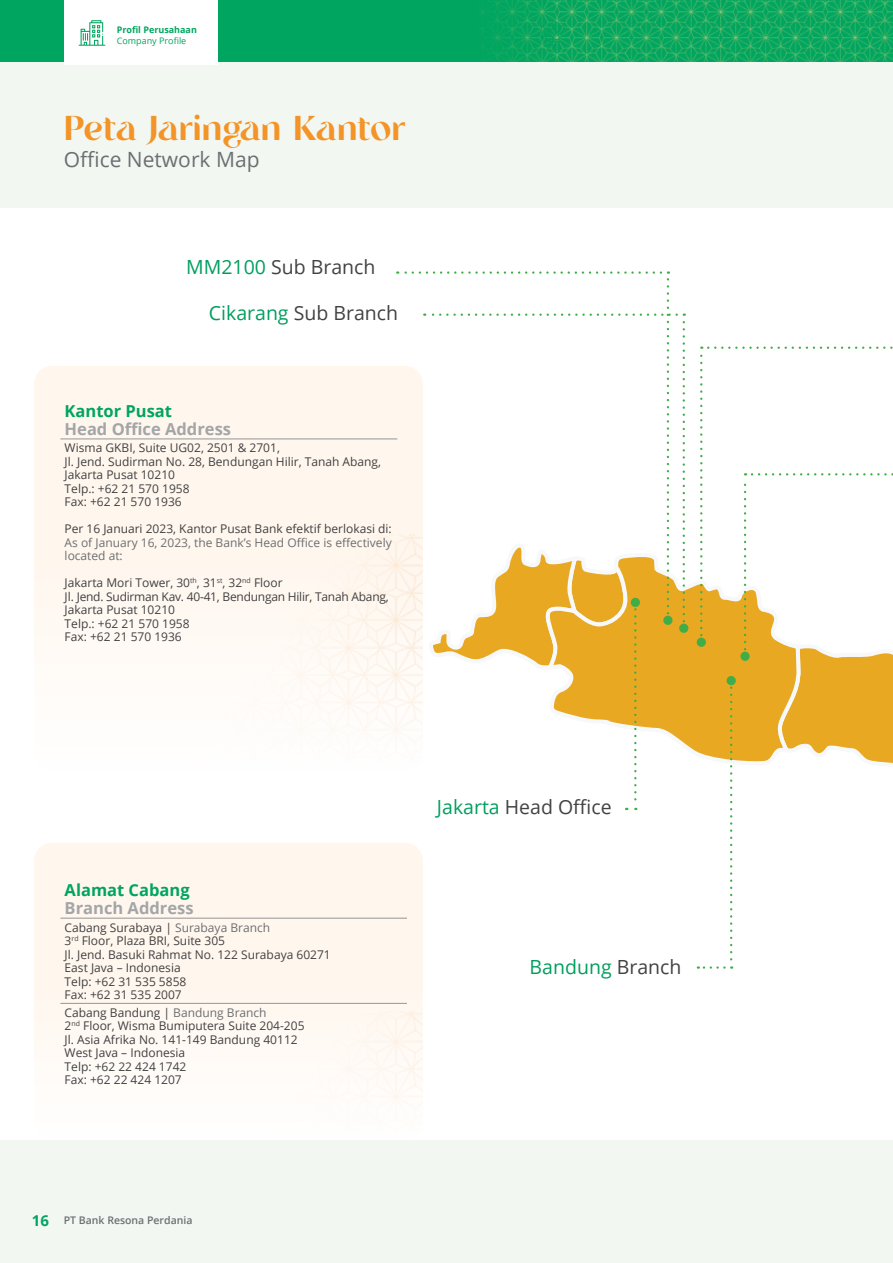
<style>
.page{position:relative;width:893px;height:1263px;background:#fff}
.page>*{position:absolute;margin:0;border:0;box-sizing:border-box;transform-origin:0 0}
.t1{font:34.5px "Tangerine";color:#f49427}
.t2{font:21px "Open Sans";color:#6d6e71}
.t3{font:19.5px "Open Sans";color:#424243}
.t4{font:19.5px "Open Sans";color:#009e5e}
.t5{font:700 16.5px "Open Sans";color:#a3a5a8}
.t6{font:700 16.5px "Open Sans";color:#00a55f}
.t7{font:12px/13.5px "Open Sans";color:#414042}
.t8{font:12px/13.5px "Open Sans";color:#6d6e71}
.t9{font:600 10.5px "Open Sans";color:#6d6e71}
.t10{font:700 9px "Open Sans";color:#00a55f}
.t11{font:9px "Open Sans";color:#00a55f}
.s1{color:#009e5e}
.s2{color:#6d6e71}
.s3{font-weight:700;font-size:15px;color:#00a55f}
.s4{color:#424243}
</style>
<div class="page">
<div style="left:0;top:0;width:893px;height:64px;background:#00a55f"></div>
<img style="left:480px;top:0;width:413px;height:62px">
<div style="left:0;top:62px;width:893px;height:1201px;background:#f2f7f2"></div>
<div style="left:0;top:208px;width:893px;height:932px;background:#fff"></div>
<div style="left:34px;top:366px;width:389px;height:405px;background:#fff7ee;border-radius:18px"></div>
<img style="left:171px;top:537px;width:226px;height:234px">
<div style="left:34px;top:843px;width:389px;height:297px;background:#fff7ee;border-radius:18px"></div>
<div style="left:171px;top:1011px;width:252px;height:129px;background:#fffbf7"></div>
<svg style="left:802px;top:648px;width:91px;height:115px;background:#ebb442"></svg>
<svg style="left:677px;top:548px;width:125px;height:219px;fill:#e9a822"></svg>
<svg style="left:730px;top:688px;width:2px;height:281px"></svg>
<svg style="left:698px;top:966px;width:26px;height:3px"></svg>
<div style="left:727px;top:676px;width:9px;height:9px;background:#41ad49;border-radius:50%"></div>
<svg style="left:683px;top:313px;width:2px;height:308px"></svg>
<svg style="left:397px;top:271px;width:280px;height:539px"></svg>
<div style="left:679px;top:624px;width:9px;height:9px;background:#41ad49;border-radius:50%"></div>
<svg style="left:700px;top:347px;width:2px;height:288px"></svg>
<svg style="left:708px;top:347px;width:185px;height:2px"></svg>
<div style="left:697px;top:638px;width:9px;height:9px;background:#41ad49;border-radius:50%"></div>
<svg style="left:744px;top:473px;width:2px;height:176px"></svg>
<svg style="left:752px;top:473px;width:141px;height:2px"></svg>
<div style="left:740px;top:652px;width:10px;height:9px;background:#41ad49;border-radius:50%"></div>
<hr style="left:60px;top:918px;width:347px;height:1px;background:#939598">
<hr style="left:60px;top:1003px;width:347px;height:1px;background:#939598">
<hr style="left:60px;top:439px;width:337px;height:1px;background:#939598">
<div style="left:64px;top:0;width:153px;height:65px;background:#fff"></div>
<svg style="left:541px;top:21px;width:23px;height:25px"></svg>
<svg style="left:79px;top:20px;width:26px;height:26px"></svg>
<p class="t10" style="left:117px;top:23px;width:82px">Profil Perusahaan</p>
<p class="t11" style="left:117px;top:34px;width:71px">Company Profile</p>
<h1 class="t1" style="left:64px;top:107px;width:343px">Peta Jaringan Kantor</h1>
<h2 class="t2" style="left:64px;top:145px;width:197px">Office Network Map</h2>
<h3 class="t3" style="left:186px;top:254px;width:191px"><span class="s1">MM2100</span> Sub Branch</h3>
<h3 class="t3" style="left:209px;top:299px;width:191px"><span class="s1">Cikarang</span> Sub Branch</h3>
<h3 class="t6" style="left:65px;top:399px;width:109px">Kantor Pusat</h3>
<h3 class="t5" style="left:65px;top:417px;width:168px">Head Office Address</h3>
<p class="t7" style="left:65px;top:441px;width:318px">Wisma GKBI, Suite UG02, 2501 &amp; 2701,<br>Jl. Jend. Sudirman No. 28, Bendungan Hilir, Tanah Abang,<br>Jakarta Pusat 10210<br>Telp.: +62 21 570 1958<br>Fax: +62 21 570 1936</p>
<p class="t7" style="left:65px;top:522px;width:329px">Per 16 Januari 2023, Kantor Pusat Bank efektif berlokasi di:</p>
<p class="t8" style="left:65px;top:535px;width:329px">As of January 16, 2023, the Bank’s Head Office is effectively located at:</p>
<p class="t7" style="left:65px;top:576px;width:326px">Jakarta Mori Tower, 30<sup>th</sup>, 31<sup>st</sup>, 32<sup>nd</sup> Floor<br>Jl. Jend. Sudirman Kav. 40-41, Bendungan Hilir, Tanah Abang,<br>Jakarta Pusat 10210<br>Telp.: +62 21 570 1958<br>Fax: +62 21 570 1936</p>
<h3 class="t6" style="left:65px;top:878px;width:127px">Alamat Cabang</h3>
<h3 class="t5" style="left:65px;top:896px;width:130px">Branch Address</h3>
<p class="t7" style="left:65px;top:920px;width:268px">Cabang Surabaya | <span class="s2">Surabaya Branch<br></span>3<sup>rd</sup> Floor, Plaza BRI, Suite 305<br>Jl. Jend. Basuki Rahmat No. 122 Surabaya 60271<br>East Java – Indonesia<br>Telp: +62 31 535 5858<br>Fax: +62 31 535 2007</p>
<p class="t7" style="left:65px;top:1005px;width:241px">Cabang Bandung | <span class="s2">Bandung Branch<br></span>2<sup>nd</sup> Floor, Wisma Bumiputera Suite 204-205<br>Jl. Asia Afrika No. 141-149 Bandung 40112<br>West Java – Indonesia<br>Telp: +62 22 424 1742<br>Fax: +62 22 424 1207</p>
<p class="t9" style="left:32px;top:1213px;width:162px"><span class="s3">16</span> PT Bank Resona Perdania</p>
<h3 class="t3" style="left:437px;top:793px;width:176px"><span class="s1">Jakarta</span> Head Office</h3>
<h3 class="t4" style="left:530px;top:953px;width:153px">Bandung <span class="s4">Branch</span></h3>
</div>
